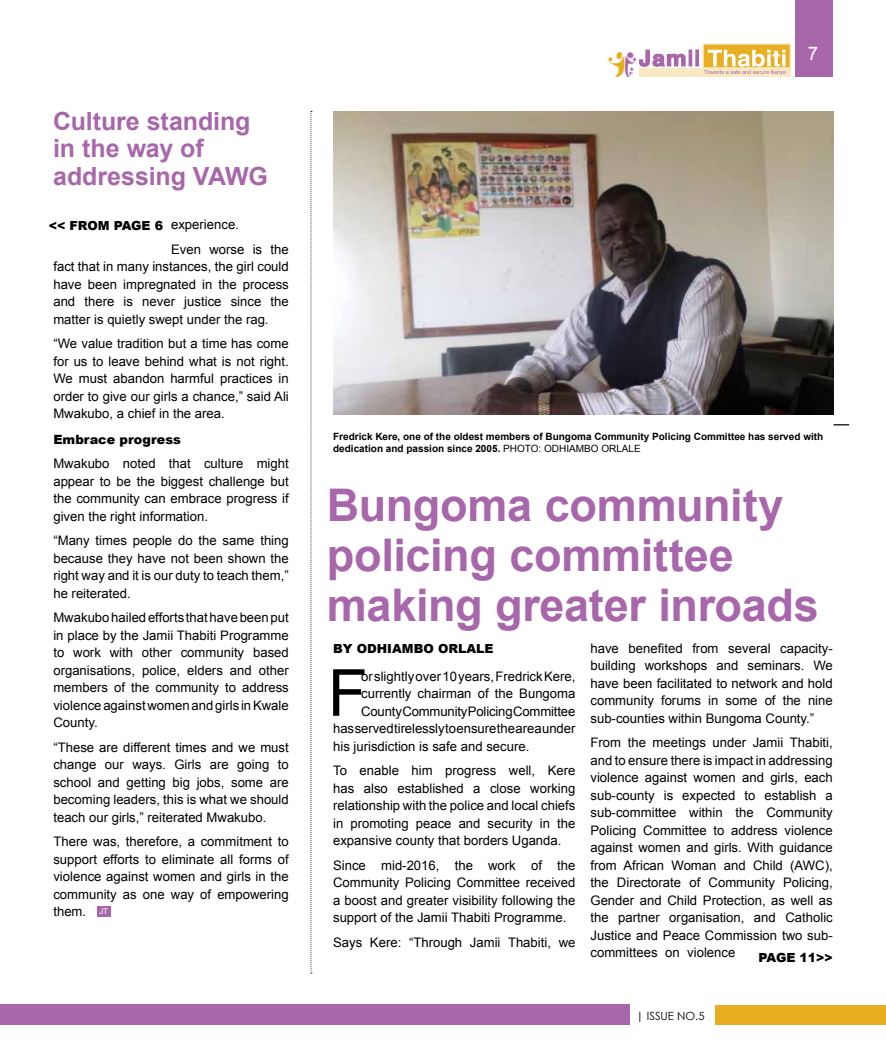
<style>
.page{position:relative;width:886px;height:1063px;background:#fff}
.page>*{position:absolute;margin:0;border:0;box-sizing:border-box;transform-origin:0 0}
.t1{font:65px "Arial";color:#000}
.t2{font:700 45px/50px "Arial";letter-spacing:-.005em;color:#a866ab}
.t3{font:700 25px/27.5px "Arial";letter-spacing:-.005em;color:#a866ab}
.t4{font:18.75px "Arial";color:#fff}
.t5{font:13.12px/17.5px "Arial";color:#000;text-align:justify}
.t6{font:900 12.75px "Arial";color:#000}
.t7{font:900 12.5px "Arial";color:#000}
.t8{font:11.25px "Century Gothic";color:#000}
.t9{font:700 10px/12px "Arial";color:#000}
.s1{font-weight:400}
</style>
<div class="page">
<div style="left:795px;top:0;width:38px;height:77px;background:#a866ab"></div>
<div style="left:0;top:1005px;width:630px;height:20px;background:#a866ab"></div>
<div style="left:715px;top:1006px;width:171px;height:19px;background:#e8ad21"></div>
<div style="left:97px;top:906px;width:13px;height:10px;background:#a866ab"></div>
<div style="left:613px;top:69px;width:178px;height:8px;background:#f9e9c3"></div>
<div style="left:702px;top:43px;width:89px;height:26px;background:#e9af22;border:1px solid #f9e9c3"></div>
<svg style="left:638px;top:49px;width:147px;height:26px"></svg>
<img style="left:608px;top:52px;width:30px;height:25px">
<svg style="left:311px;top:111px;width:1px;height:863px"></svg>
<img style="left:333px;top:111px;width:500px;height:304px">
<svg style="left:833px;top:424px;width:16px;height:1px"></svg>
<h3 class="t3" style="left:53px;top:108px;width:216px">Culture standing in the way of addressing VAWG</h3>
<p class="t5" style="left:171px;top:212px;width:119px;line-height:24.6px">experience.<br>Even worse is the</p>
<p class="t5" style="left:53px;top:258px;width:237px">fact that in many instances, the girl could have been impregnated in the process and there is never justice since the matter is quietly swept under the rag.</p>
<p class="t5" style="left:53px;top:335px;width:237px">“We value tradition but a time has come for us to leave behind what is not right.<br>We must abandon harmful practices in order to give our girls a chance,” said Ali Mwakubo, a chief in the area.</p>
<p class="t6" style="left:53px;top:430px;width:129px">Embrace progress</p>
<p class="t5" style="left:53px;top:455px;width:237px">Mwakubo noted that culture might appear to be the biggest challenge but the community can embrace progress if given the right information.</p>
<p class="t5" style="left:53px;top:532px;width:237px">“Many times people do the same thing because they have not been shown the right way and it is our duty to teach them,” he reiterated.</p>
<p class="t5" style="left:53px;top:609px;width:237px">Mwakubo hailed efforts that have been put in place by the Jamii Thabiti Programme to work with other community based organisations, police, elders and other members of the community to address violence against women and girls in Kwale County.</p>
<p class="t5" style="left:53px;top:739px;width:237px">“These are different times and we must change our ways. Girls are going to school and getting big jobs, some are becoming leaders, this is what we should teach our girls,” reiterated Mwakubo.</p>
<p class="t5" style="left:53px;top:833px;width:237px">There was, therefore, a commitment to support efforts to eliminate all forms of violence against women and girls in the community as one way of empowering them. <sup>JT</sup></p>
<p class="t7" style="left:49px;top:216px;width:116px">&lt;&lt; FROM PAGE 6</p>
<h3 class="t4" style="left:808px;top:41px;width:12px">7</h3>
<p class="t9" style="left:333px;top:430px;width:492px">Fredrick Kere, one of the oldest members of Bungoma Community Policing Committee has served with dedication and passion since 2005. <span class="s1">PHOTO: ODHIAMBO ORLALE</span></p>
<h2 class="t2" style="left:327px;top:482px;width:493px">Bungoma community policing committee making greater inroads</h2>
<p class="t7" style="left:333px;top:639px;width:160px">By Odhiambo Orlale</p>
<h1 class="t1" style="left:328px;top:650px;width:41px">F</h1>
<p class="t5" style="left:361px;top:668px;width:216px">or slightly over 10 years, Fredrick Kere,</p>
<p class="t5" style="left:361px;top:685px;width:216px">currently chairman of the Bungoma</p>
<p class="t5" style="left:361px;top:703px;width:216px">County Community Policing Committee</p>
<p class="t5" style="left:333px;top:720px;width:244px">has served tirelessly to ensure the area under</p>
<p class="t5" style="left:333px;top:738px;width:198px">his jurisdiction is safe and secure.</p>
<p class="t5" style="left:333px;top:762px;width:244px">To enable him progress well, Kere has also established a close working relationship with the police and local chiefs in promoting peace and security in the expansive county that borders Uganda.</p>
<p class="t5" style="left:333px;top:857px;width:244px">Since mid-2016, the work of the Community Policing Committee received a boost and greater visibility following the support of the Jamii Thabiti Programme.</p>
<p class="t5" style="left:333px;top:934px;width:244px">Says Kere: “Through Jamii Thabiti, we</p>
<p class="t5" style="left:590px;top:639px;width:244px">have benefited from several capacity&shy;building workshops and seminars. We have been facilitated to network and hold community forums in some of the nine sub-counties within Bungoma County.”</p>
<p class="t5" style="left:590px;top:734px;width:244px">From the meetings under Jamii Thabiti, and to ensure there is impact in addressing violence against women and girls, each sub-county is expected to establish a sub-committee within the Community Policing Committee to address violence against women and girls. With guidance from African Woman and Child (AWC), the Directorate of Community Policing, Gender and Child Protection, as well as the partner organisation, and Catholic Justice and Peace Commission two sub&shy;committees on violence</p>
<p class="t7" style="left:758px;top:948px;width:76px">PAGE 11&gt;&gt;</p>
<p class="t8" style="left:636px;top:1008px;width:70px">| ISSUE NO.5</p>
</div>
